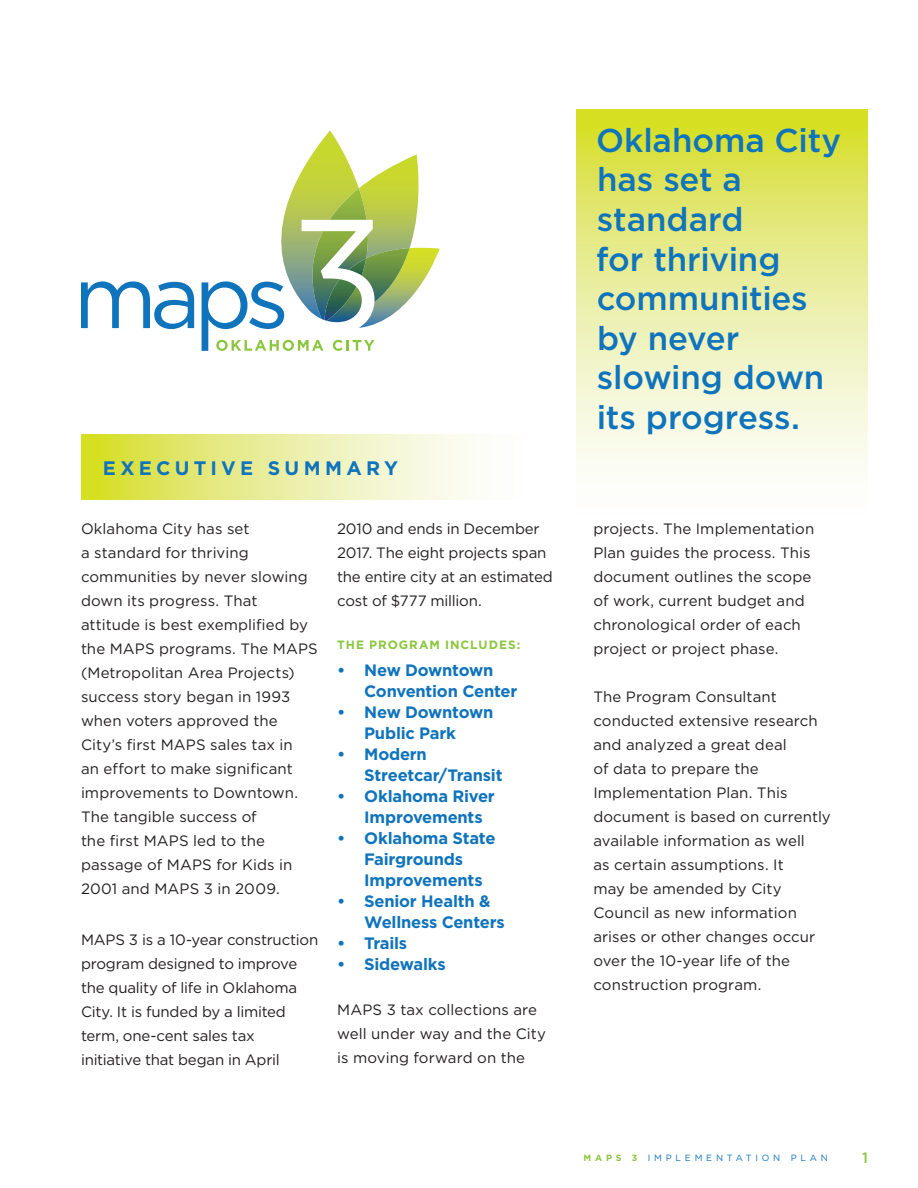
<style>
.page{position:relative;width:918px;height:1188px;background:#fff}
.page>*{position:absolute;margin:0;border:0;box-sizing:border-box;transform-origin:0 0}
.pull_quotes-green{font:500 33px/39.6px "Gotham";letter-spacing:-.005em;color:#1074bc}
.t1{font:700 19.5px "Gotham";letter-spacing:.22em;color:#1074bc}
.copy{font:700 16.5px/21px "Gotham";letter-spacing:-.015em;color:#1074bc}
.COPY_BLOCK_Goad{font:15px/24px "Gotham";letter-spacing:.005em;color:#231f20}
.COPY_BLOCK_Goad-2{font:15px/24px "Gotham";letter-spacing:-.015em;color:#231f20}
.t2{font:500 15px "Gotham";color:#8bc63e}
.t3{font:700 12px "Gotham";letter-spacing:.085em;color:#8bc63e}
.t4{font:9px "Gotham";letter-spacing:.42em;color:#1074bc}
.s1{font-weight:700;color:#8bc63e}
</style>
<div class="page">
<svg style="left:576px;top:109px;width:291px;height:363px;background:#e9ed99"></svg>
<svg style="left:81px;top:434px;width:395px;height:66px;background:#e9ed99"></svg>
<svg style="left:81px;top:281px;width:113px;height:48px"></svg>
<svg style="left:202px;top:281px;width:121px;height:70px"></svg>
<svg style="left:333px;top:340px;width:41px;height:11px"></svg>
<img style="left:359px;top:248px;width:81px;height:80px">
<img style="left:328px;top:302px;width:34px;height:20px">
<img style="left:359px;top:154px;width:60px;height:148px">
<img style="left:362px;top:248px;width:48px;height:54px">
<img style="left:359px;top:235px;width:9px;height:35px">
<img style="left:359px;top:258px;width:7px;height:17px">
<img style="left:279px;top:130px;width:80px;height:189px">
<img style="left:310px;top:231px;width:46px;height:89px">
<img style="left:324px;top:279px;width:32px;height:42px">
<img style="left:330px;top:188px;width:37px;height:32px">
<p class="t1" style="left:103px;top:457px;width:297px">EXECUTIVE SUMMARY</p>
<p class="COPY_BLOCK_Goad" style="left:81px;top:516px;width:238px">Oklahoma City has set<br>a standard for thriving communities by never slowing down its progress. That attitude is best exemplified by the MAPS programs. The MAPS (Metropolitan Area Projects) success story began in 1993 when voters approved the<br>City’s first MAPS sales tax in<br>an effort to make significant improvements to Downtown.<br>The tangible success of<br>the first MAPS led to the passage of MAPS for Kids in<br>2001 and MAPS 3 in 2009.</p>
<p class="COPY_BLOCK_Goad-2" style="left:81px;top:927px;width:239px">MAPS 3 is a 10-year construction program designed to improve the quality of life in Oklahoma<br>City. It is funded by a limited term, one-cent sales tax initiative that began in April</p>
<p class="COPY_BLOCK_Goad-2" style="left:337px;top:516px;width:217px">2010 and ends in December<br>2017. The eight projects span the entire city at an estimated cost of $777 million.</p>
<p class="t3" style="left:337px;top:638px;width:185px">THE PROGRAM INCLUDES:</p>
<p class="copy" style="left:364px;top:659px;width:155px;text-indent:-27px">• New Downtown<br>Convention Center</p>
<p class="copy" style="left:364px;top:701px;width:131px;text-indent:-27px">• New Downtown<br>Public Park</p>
<p class="copy" style="left:364px;top:743px;width:140px;text-indent:-27px">• Modern<br>Streetcar/Transit</p>
<p class="copy" style="left:364px;top:785px;width:132px;text-indent:-27px">• Oklahoma River<br>Improvements</p>
<p class="copy" style="left:364px;top:827px;width:133px;text-indent:-27px">• Oklahoma State<br>Fairgrounds<br>Improvements</p>
<p class="copy" style="left:364px;top:890px;width:142px;text-indent:-27px">• Senior Health &amp;<br>Wellness Centers</p>
<p class="copy" style="left:337px;top:932px;width:72px">• Trails</p>
<p class="copy" style="left:337px;top:953px;width:110px">• Sidewalks</p>
<p class="COPY_BLOCK_Goad" style="left:337px;top:997px;width:210px">MAPS 3 tax collections are well under way and the City is moving forward on the</p>
<p class="pull_quotes-green" style="left:596px;top:119px;width:247px">Oklahoma City has set a standard<br>for thriving communities by never slowing down its progress.</p>
<p class="COPY_BLOCK_Goad" style="left:593px;top:516px;width:222px">projects. The Implementation<br>Plan guides the process. This document outlines the scope of work, current budget and chronological order of each project or project phase.</p>
<p class="COPY_BLOCK_Goad" style="left:593px;top:684px;width:239px">The Program Consultant conducted extensive research and analyzed a great deal<br>of data to prepare the<br>Implementation Plan. This document is based on currently available information as well<br>as certain assumptions. It<br>may be amended by City<br>Council as new information arises or other changes occur over the 10-year life of the construction program.</p>
<p class="t4" style="left:584px;top:1153px;width:246px"><span class="s1">MAPS 3</span> IMPLEMENTATION PLAN</p>
<p class="t2" style="left:862px;top:1149px;width:7px">1</p>
</div>
